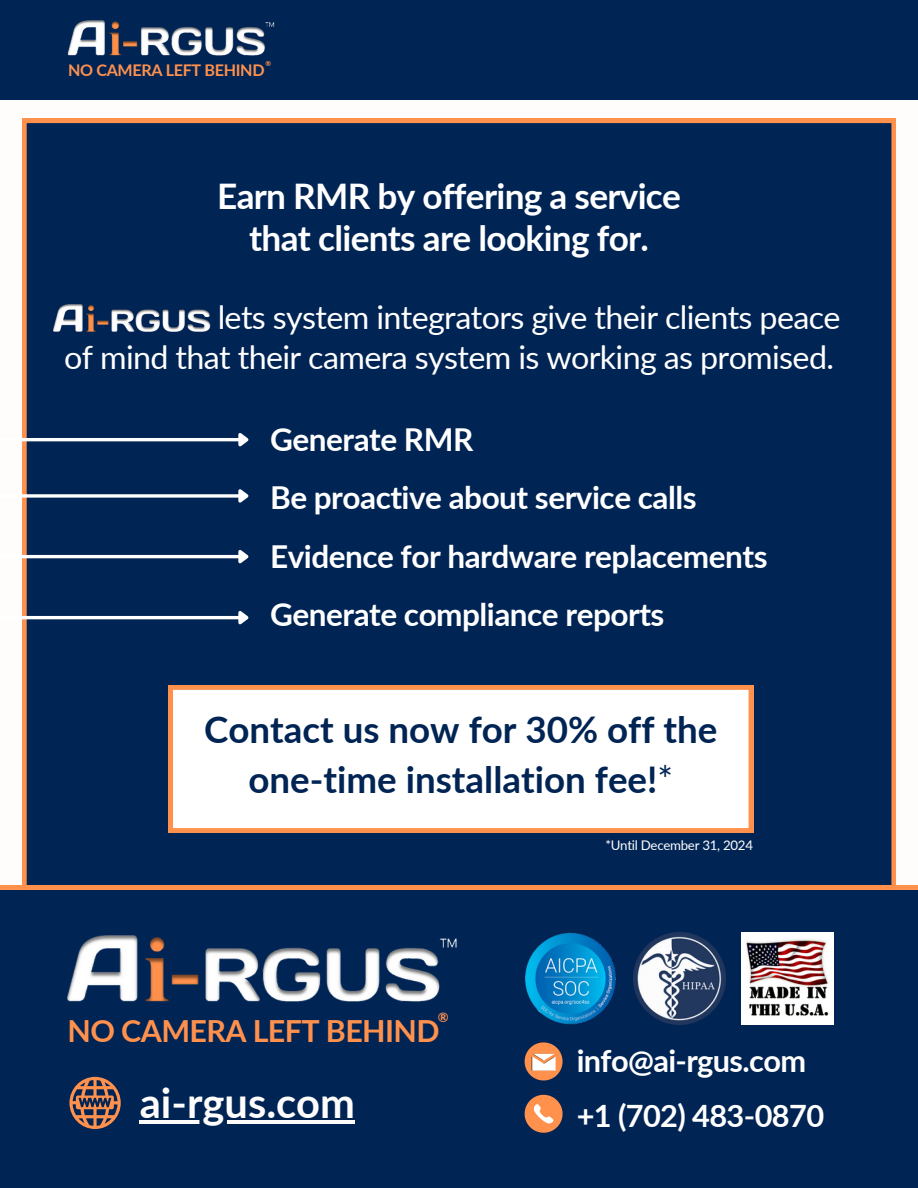
<style>
.page{position:relative;width:918px;height:1188px;background:#fff}
.page>*{position:absolute;margin:0;border:0;box-sizing:border-box;transform-origin:0 0}
.t1{font:700 41.7px "Lato";color:#fefdfc}
.t2{font:700 36.75px/50.7px "Lato";color:#002454;text-align:center}
.t3{font:700 35.25px/42.9px "Lato";letter-spacing:-.02em;color:#fff;text-align:center}
.t4{font:32.25px/39.6px "Lato";letter-spacing:-.02em;color:#fff;text-align:right}
.t5{font:700 31.5px/58.5px "Lato";letter-spacing:-.015em;color:#fff}
.t6{font:700 30.75px "Lato";letter-spacing:-.02em;color:#fff}
.t7{font:700 30.45px "Lato";letter-spacing:-.02em;color:#ff914d}
.t8{font:700 16.05px "Lato";letter-spacing:-.02em;color:#ff914d}
.t9{font:13.2px "Lato";letter-spacing:-.02em;color:#fff}
.t10{font:700 13.2px "Lato";color:#ff914d}
.t11{font:700 6.9px "Lato";color:#ff914d}
.s1{font-weight:400}
</style>
<div class="page">
<div style="left:0;top:0;width:918px;height:100px;background:#002454"></div>
<div style="left:22px;top:119px;width:874px;height:766px;background:#002454"></div>
<div style="left:0;top:885px;width:918px;height:5px;background:#ff914d"></div>
<div style="left:0;top:890px;width:918px;height:298px;background:#002454"></div>
<svg style="left:69px;top:1077px;width:52px;height:52px"></svg>
<svg style="left:525px;top:1042px;width:38px;height:38px"></svg>
<svg style="left:525px;top:1095px;width:38px;height:38px"></svg>
<svg style="left:168px;top:685px;width:585px;height:148px"></svg>
<img style="left:51px;top:302px;width:159px;height:31px">
<hr style="left:0;top:438px;width:239px;height:3px;background:#fff">
<svg style="left:235px;top:430px;width:17px;height:21px"></svg>
<svg style="left:22px;top:494px;width:213px;height:4px"></svg>
<svg style="left:235px;top:486px;width:17px;height:22px"></svg>
<hr style="left:0;top:555px;width:239px;height:3px;background:#fff">
<svg style="left:235px;top:547px;width:17px;height:21px"></svg>
<hr style="left:0;top:616px;width:239px;height:3px;background:#fff">
<svg style="left:235px;top:608px;width:17px;height:21px"></svg>
<img style="left:67px;top:20px;width:208px;height:36px">
<hr style="left:140px;top:1120px;width:215px;height:4px;background:#fefdfc">
<img style="left:67px;top:935px;width:390px;height:67px">
<img style="left:741px;top:933px;width:92px;height:92px">
<img style="left:633px;top:933px;width:92px;height:92px">
<img style="left:525px;top:933px;width:91px;height:92px">
<p class="t11" style="left:266px;top:59px;width:7px">®</p>
<p class="t8" style="left:68px;top:61px;width:198px">NO CAMERA LEFT BEHIND</p>
<p class="t3" style="left:217px;top:173px;width:465px">Earn RMR by offering a service that clients are looking for.</p>
<p class="t4" style="left:64px;top:297px;width:778px">lets system integrators give their clients peace<br>of mind that their camera system is working as promised.</p>
<p class="t5" style="left:270px;top:409px;width:499px">Generate RMR<br>Be proactive about service calls<br>Evidence for hardware replacements<br>Generate compliance reports</p>
<h3 class="t2" style="left:204px;top:703px;width:515px">Contact us now for 30% off the one-time installation fee!<span class="s1">*</span></h3>
<p class="t10" style="left:438px;top:1009px;width:12px">®</p>
<h4 class="t7" style="left:68px;top:1012px;width:373px">NO CAMERA LEFT BEHIND</h4>
<h6 class="t1" style="left:140px;top:1077px;width:217px">ai-rgus.com</h6>
<h1 class="t9" style="left:605px;top:837px;width:149px">*Until December 31, 2024</h1>
<p class="t6" style="left:577px;top:1042px;width:231px">info@ai-rgus.com</p>
<h5 class="t6" style="left:577px;top:1096px;width:249px">+1 (702) 483-0870</h5>
</div>
